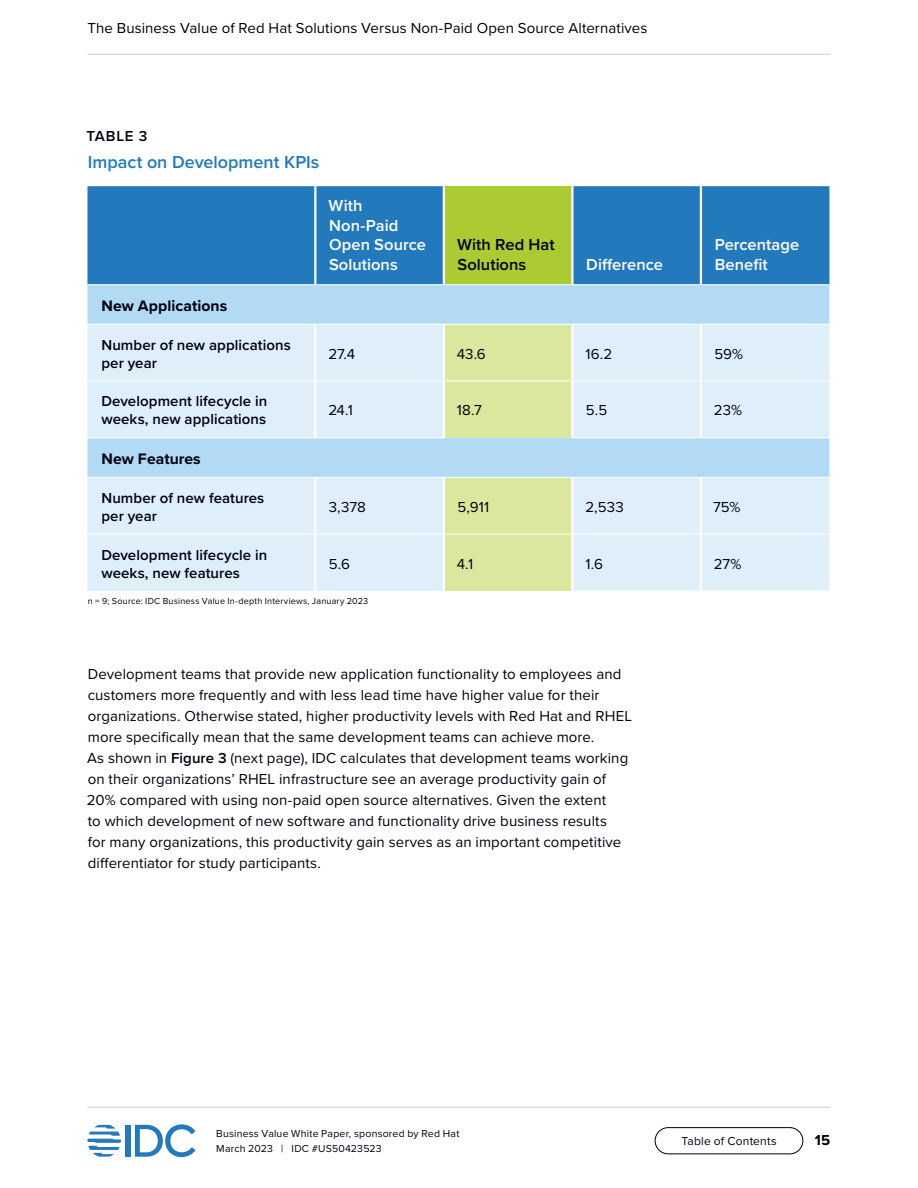
<style>
.page{position:relative;width:918px;height:1188px;background:#fff}
.page>*{position:absolute;margin:0;border:0;box-sizing:border-box;transform-origin:0 0}
.Table_-_Heading{font:600 18px "Proxima Nova";color:#2279bc}
.Table_-_Column_title{font:600 16.5px/19.5px "Proxima Nova";color:#fff}
.Table___Column_title{font:600 16.5px/19.5px "Proxima Nova";letter-spacing:.005em;color:#01010f}
.Table___Row_section{font:700 15.75px "Proxima Nova";letter-spacing:.005em;color:#01010f}
.P____0_25{font:15px/21px "Proxima Nova";letter-spacing:.005em;color:#01010f}
.Table___Row_title{font:600 15px/18px "Proxima Nova";letter-spacing:.005em;color:#01010f}
.Table_-_Text__left_a{font:15px "Proxima Nova";color:#01010f}
.Table_-_Identifier{font:600 15px "Proxima Nova";letter-spacing:.055em;color:#01010f}
.t1{font:700 15px "Proxima Nova";color:#000}
.t2{font:12px "Proxima Nova";letter-spacing:.015em;color:#01010f}
.t3{font:10.5px/15px "Proxima Nova";letter-spacing:.02em;color:#01010f}
.Table_-_Notes_and_so{font:9px "Proxima Nova";letter-spacing:.025em;color:#01010f}
.s1{font-weight:600}
</style>
<div class="page">
<div style="left:126px;top:1125px;width:5px;height:32px;background:#2279bc"></div>
<svg style="left:135px;top:1124px;width:60px;height:33px"></svg>
<svg style="left:87px;top:1125px;width:34px;height:32px"></svg>
<div style="left:655px;top:1127px;width:148px;height:27px;border:1px solid #000;border-radius:13px"></div>
<hr style="left:87px;top:54px;width:743px;height:1px;background:#ccc">
<hr style="left:87px;top:1107px;width:743px;height:1px;background:#ccc">
<div style="left:87px;top:186px;width:742px;height:98px;background:#2279bc"></div>
<div style="left:444px;top:186px;width:128px;height:99px;background:#accb32"></div>
<div style="left:87px;top:285px;width:742px;height:39px;background:#b2daf4"></div>
<svg style="left:87px;top:325px;width:228px;height:266px;background:#d8ecf9"></svg>
<svg style="left:315px;top:325px;width:514px;height:266px;background:#d8ecf9"></svg>
<svg style="left:444px;top:325px;width:128px;height:266px;background:#d3e5a9"></svg>
<hr style="left:700px;top:325px;width:2px;height:56px;background:#fff">
<hr style="left:700px;top:381px;width:2px;height:57px;background:#fff">
<hr style="left:700px;top:478px;width:2px;height:56px;background:#fff">
<hr style="left:700px;top:535px;width:2px;height:56px;background:#fff">
<hr style="left:87px;top:381px;width:227px;height:1px;background:#fff">
<hr style="left:316px;top:381px;width:127px;height:1px;background:#fff">
<hr style="left:445px;top:381px;width:126px;height:1px;background:#fff">
<hr style="left:574px;top:381px;width:127px;height:1px;background:#fff">
<hr style="left:701px;top:381px;width:128px;height:1px;background:#fff">
<hr style="left:87px;top:534px;width:227px;height:1px;background:#fff">
<hr style="left:316px;top:534px;width:127px;height:1px;background:#fff">
<hr style="left:445px;top:534px;width:126px;height:1px;background:#fff">
<hr style="left:574px;top:534px;width:127px;height:1px;background:#fff">
<hr style="left:701px;top:534px;width:128px;height:1px;background:#fff">
<hr style="left:443px;top:186px;width:2px;height:98px;background:#fff">
<hr style="left:571px;top:186px;width:3px;height:98px;background:#fff">
<hr style="left:314px;top:186px;width:2px;height:98px;background:#fff">
<hr style="left:700px;top:186px;width:2px;height:98px;background:#fff">
<hr style="left:444px;top:284px;width:128px;height:1px;background:#fff">
<hr style="left:444px;top:477px;width:128px;height:1px;background:#fff">
<hr style="left:443px;top:325px;width:2px;height:56px;background:#fff">
<hr style="left:571px;top:325px;width:3px;height:56px;background:#fff">
<hr style="left:443px;top:381px;width:2px;height:57px;background:#fff">
<hr style="left:571px;top:381px;width:3px;height:57px;background:#fff">
<hr style="left:443px;top:478px;width:2px;height:56px;background:#fff">
<hr style="left:571px;top:478px;width:3px;height:56px;background:#fff">
<hr style="left:443px;top:534px;width:2px;height:57px;background:#fff">
<hr style="left:571px;top:534px;width:3px;height:57px;background:#fff">
<hr style="left:314px;top:325px;width:2px;height:56px;background:#fff">
<hr style="left:314px;top:381px;width:2px;height:57px;background:#fff">
<hr style="left:314px;top:478px;width:2px;height:56px;background:#fff">
<hr style="left:314px;top:534px;width:2px;height:57px;background:#fff">
<hr style="left:87px;top:438px;width:228px;height:1px;background:#fff">
<hr style="left:315px;top:438px;width:130px;height:1px;background:#fff">
<hr style="left:571px;top:438px;width:130px;height:1px;background:#fff">
<hr style="left:701px;top:438px;width:128px;height:1px;background:#fff">
<hr style="left:87px;top:477px;width:228px;height:1px;background:#fff">
<hr style="left:315px;top:477px;width:129px;height:1px;background:#fff">
<hr style="left:572px;top:477px;width:129px;height:1px;background:#fff">
<hr style="left:701px;top:477px;width:128px;height:1px;background:#fff">
<p class="P____0_25" style="left:87px;top:17px;width:561px">The Business Value of Red Hat Solutions Versus Non-Paid Open Source Alternatives</p>
<p class="Table_-_Identifier" style="left:86px;top:125px;width:63px">TABLE 3</p>
<p class="Table_-_Heading" style="left:88px;top:149px;width:233px">Impact on Development KPIs</p>
<p class="Table_-_Column_title" style="left:329px;top:196px;width:99px">With<br>Non-Paid<br>Open Source<br>Solutions</p>
<p class="Table___Column_title" style="left:457px;top:235px;width:99px">With Red Hat<br>Solutions</p>
<p class="Table_-_Column_title" style="left:586px;top:254px;width:78px">Difference</p>
<p class="Table_-_Column_title" style="left:715px;top:235px;width:86px">Percentage<br>Benefit</p>
<p class="Table___Row_section" style="left:102px;top:294px;width:127px">New Applications</p>
<p class="Table___Row_title" style="left:101px;top:335px;width:191px">Number of new applications per year</p>
<p class="Table_-_Text__left_a" style="left:328px;top:342px;width:29px">27.4</p>
<p class="Table_-_Text__left_a" style="left:457px;top:342px;width:31px">43.6</p>
<p class="Table_-_Text__left_a" style="left:585px;top:342px;width:28px">16.2</p>
<p class="Table_-_Text__left_a" style="left:714px;top:342px;width:30px">59%</p>
<p class="Table___Row_title" style="left:101px;top:392px;width:167px">Development lifecycle in weeks, new applications</p>
<p class="Table_-_Text__left_a" style="left:328px;top:399px;width:26px">24.1</p>
<p class="Table_-_Text__left_a" style="left:457px;top:399px;width:27px">18.7</p>
<p class="Table_-_Text__left_a" style="left:586px;top:399px;width:23px">5.5</p>
<p class="Table_-_Text__left_a" style="left:714px;top:399px;width:30px">23%</p>
<p class="Table___Row_section" style="left:102px;top:447px;width:101px">New Features</p>
<p class="Table___Row_title" style="left:101px;top:488px;width:164px">Number of new features per year</p>
<p class="Table_-_Text__left_a" style="left:329px;top:495px;width:39px">3,378</p>
<p class="Table_-_Text__left_a" style="left:457px;top:495px;width:33px">5,911</p>
<p class="Table_-_Text__left_a" style="left:585px;top:495px;width:40px">2,533</p>
<p class="Table_-_Text__left_a" style="left:713px;top:495px;width:29px">75%</p>
<p class="Table___Row_title" style="left:101px;top:545px;width:167px">Development lifecycle in weeks, new features</p>
<p class="Table_-_Text__left_a" style="left:329px;top:552px;width:23px">5.6</p>
<p class="Table_-_Text__left_a" style="left:457px;top:552px;width:18px">4.1</p>
<p class="Table_-_Text__left_a" style="left:585px;top:552px;width:19px">1.6</p>
<p class="Table_-_Text__left_a" style="left:714px;top:552px;width:29px">27%</p>
<p class="Table_-_Notes_and_so" style="left:88px;top:594px;width:282px">n = 9; Source: IDC Business Value In-depth Interviews, January 2023</p>
<p class="P____0_25" style="left:87px;top:663px;width:547px">Development teams that provide new application functionality to employees and customers more frequently and with less lead time have higher value for their organizations. Otherwise stated, higher productivity levels with Red Hat and RHEL more specifically mean that the same development teams can achieve more.<br>As shown in <span class="s1">Figure 3</span> (next page), IDC calculates that development teams working on their organizations’ RHEL infrastructure see an average productivity gain of 20% compared with using non-paid open source alternatives. Given the extent<br>to which development of new software and functionality drive business results<br>for many organizations, this productivity gain serves as an important competitive differentiator for study participants.</p>
<p class="t3" style="left:216px;top:1126px;width:245px">Business Value White Paper, sponsored by Red Hat<br>March 2023 | IDC #US50423523</p>
<p class="t2" style="left:681px;top:1132px;width:97px">Table of Contents</p>
<p class="t1" style="left:815px;top:1129px;width:17px">15</p>
</div>
